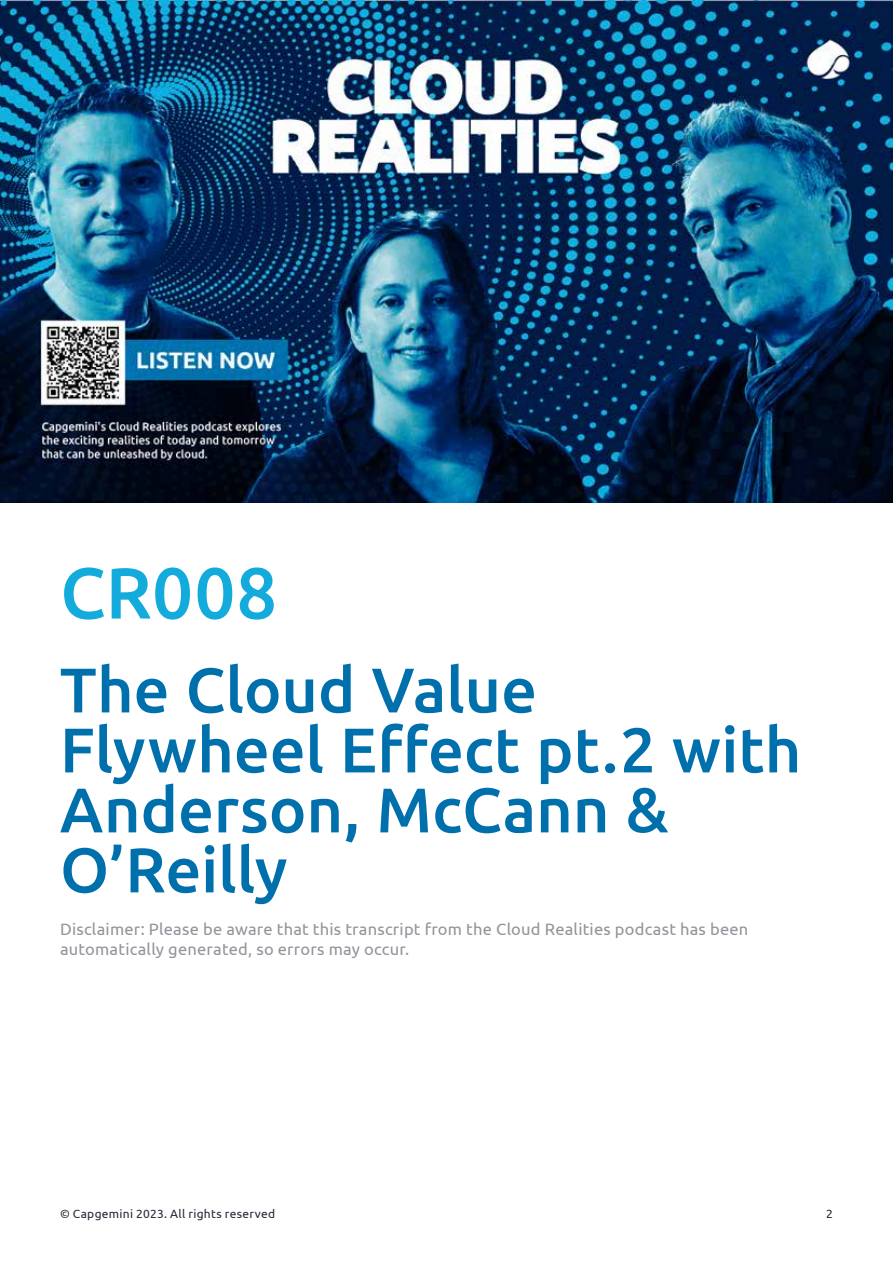
<style>
.page{position:relative;width:893px;height:1263px;background:#fff}
.page>*{position:absolute;margin:0;border:0;box-sizing:border-box;transform-origin:0 0}
.t1{font:500 72px "Ubuntu";letter-spacing:.01em;color:#12abdb}
.t2{font:500 63px/60px "Ubuntu";color:#0070ad}
.t3{font:16.5px/19.5px "Ubuntu";letter-spacing:.015em;color:#93949b}
.t4{font:12px "Ubuntu";letter-spacing:.025em;color:#272936}
</style>
<div class="page">
<img style="left:0;top:0;width:893px;height:502px">
<h1 class="t1" style="left:60px;top:547px;width:219px">CR008</h1>
<h2 class="t2" style="left:60px;top:658px;width:743px">The Cloud Value<br>Flywheel Effect pt.2 with<br>Anderson, McCann &amp;<br>O’Reilly</h2>
<p class="t3" style="left:60px;top:919px;width:690px">Disclaimer: Please be aware that this transcript from the Cloud Realities podcast has been automatically generated, so errors may occur.</p>
<p class="t4" style="left:60px;top:1207px;width:217px">© Capgemini 2023. All rights reserved</p>
<p class="t4" style="left:826px;top:1207px;width:8px">2</p>
</div>
